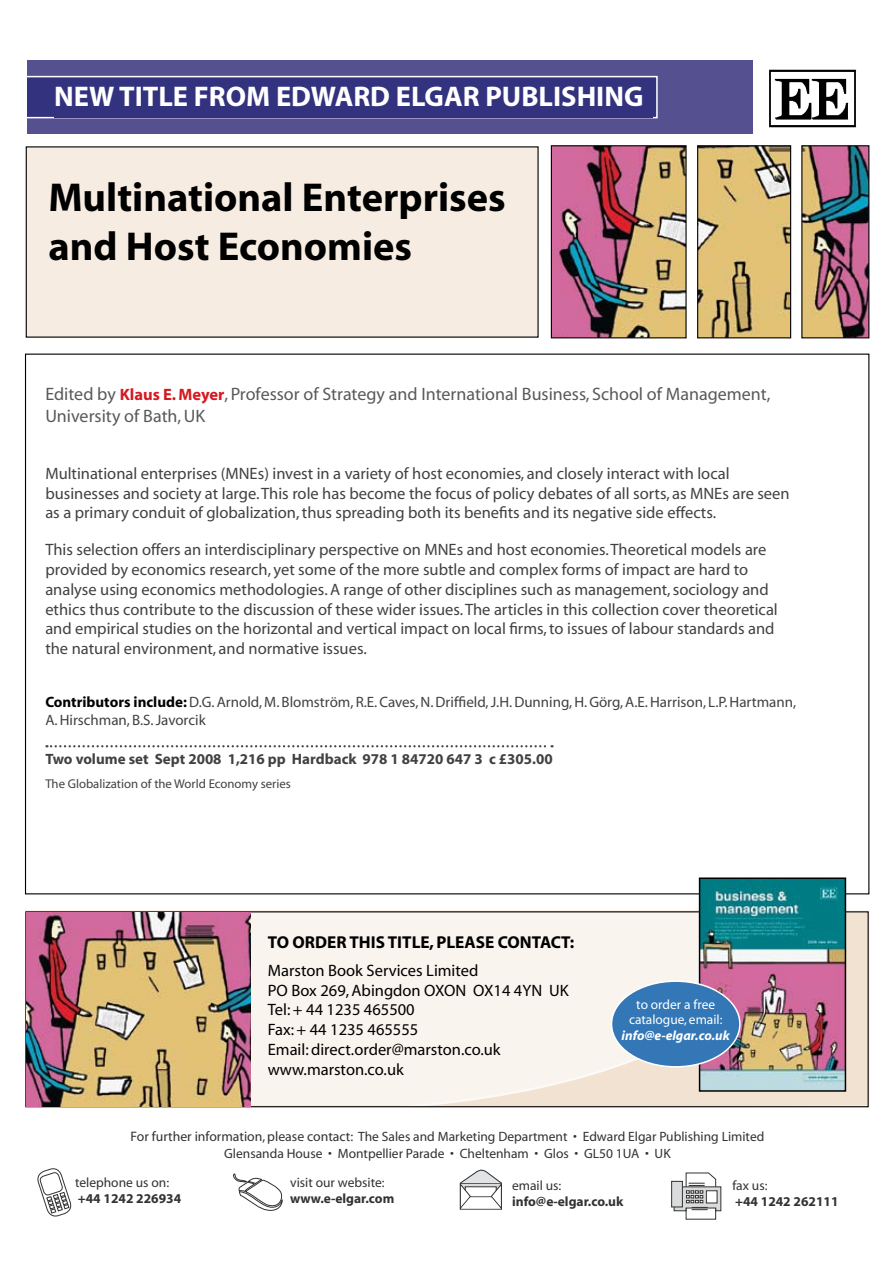
<style>
.page{position:relative;width:893px;height:1263px;background:#fff}
.page>*{position:absolute;margin:0;border:0;box-sizing:border-box;transform-origin:0 0}
.t1{font:700 40.5px/48.6px "Myriad";color:#000}
.t2{font:700 28.5px "Myriad";color:#fff}
.t3{font:18px/21.6px "Myriad";color:#58595b}
.t4{font:700 17.25px "Myriad";color:#000}
.t5{font:16.5px/19.8px "Myriad";color:#414142}
.t6{font:16.5px/19.8px "Myriad";color:#000}
.t7{font:15px/18px "Myriad";color:#414142}
.t8{font:700 15px "Myriad";color:#414142}
.t9{font:13.5px/16.5px "Myriad";color:#000;text-align:center}
.t10{font:700 13.5px "Myriad";color:#000}
.t11{font:13.5px/14.7px "Myriad";color:#fff;text-align:center}
.t12{font:italic 700 13.5px "Myriad";color:#fff}
.t13{font:12.75px "Myriad";color:#414142}
.s1{font-weight:700;font-size:16.5px;color:#d51920}
.s2{font-weight:700;color:#000}
.s3{font-size:13.8px}
</style>
<div class="page">
<div style="left:27px;top:60px;width:726px;height:74px;background:#55508f"></div>
<div style="left:26px;top:76px;width:632px;height:42px;background:#32327f;border:2px solid #fff"></div>
<div style="left:54px;top:85px;width:598px;height:32px;background:#32327f"></div>
<img style="left:769px;top:70px;width:87px;height:58px">
<div style="left:26px;top:147px;width:512px;height:190px;background:#f7ece2"></div>
<div style="left:25px;top:910px;width:845px;height:197px;background:#faf4ee"></div>
<svg style="left:380px;top:909px;width:490px;height:199px"></svg>
<div style="left:25px;top:911px;width:844px;height:196px;border:1px solid #000"></div>
<svg style="left:46px;top:745px;width:507px;height:2px"></svg>
<img style="left:702px;top:880px;width:141px;height:209px">
<div style="left:699px;top:877px;width:147px;height:215px;border:2px solid #000"></div>
<img style="left:550px;top:145px;width:320px;height:194px">
<img style="left:26px;top:913px;width:225px;height:193px">
<div style="left:611px;top:981px;width:129px;height:86px;background:#3377b6;border-radius:50%"></div>
<div style="left:611px;top:980px;width:130px;height:87px;border:2px solid #fff;border-radius:50%"></div>
<h2 class="t2" style="left:54px;top:82px;width:591px">NEW TITLE FROM EDWARD ELGAR PUBLISHING</h2>
<h1 class="t1" style="left:48px;top:174px;width:459px">Multinational Enterprises and Host Economies</h1>
<p class="t3" style="left:45px;top:384px;width:727px">Edited by <span class="s1">Klaus E. Meyer</span>, Professor of Strategy and International Business, School of Management,<br>University of Bath, UK</p>
<p class="t5" style="left:45px;top:464px;width:746px">Multinational enterprises (MNEs) invest in a variety of host economies, and closely interact with local businesses and society at large. This role has become the focus of policy debates of all sorts, as MNEs are seen as a primary conduit of globalization, thus spreading both its benefits and its negative side effects.</p>
<p class="t5" style="left:45px;top:540px;width:734px">This selection offers an interdisciplinary perspective on MNEs and host economies. Theoretical models are provided by economics research, yet some of the more subtle and complex forms of impact are hard to analyse using economics methodologies. A range of other disciplines such as management, sociology and ethics thus contribute to the discussion of these wider issues. The articles in this collection cover theoretical and empirical studies on the horizontal and vertical impact on local firms, to issues of labour standards and the natural environment, and normative issues.</p>
<p class="t7" style="left:45px;top:694px;width:752px"><span class="s2">Contributors include:</span> D.G. Arnold, M. Blomström, R.E. Caves, N. Driffield, J.H. Dunning, H. Görg, A.E. Harrison, L.P. Hartmann,<br>A. Hirschman, B.S. Javorcik</p>
<p class="t8" style="left:45px;top:752px;width:509px">Two volume set Sept 2008 1,216 pp Hardback 978 1 84720 647 3 c £305.00</p>
<p class="t13" style="left:45px;top:778px;width:247px">The Globalization of the World Economy series</p>
<p class="t4" style="left:268px;top:933px;width:308px">TO ORDER THIS TITLE, PLEASE CONTACT:</p>
<p class="t6" style="left:268px;top:961px;width:303px">Marston Book Services Limited<br>PO Box 269, Abingdon OXON OX14 4YN UK<br>Tel: + 44 1235 465500<br>Fax: + 44 1235 465555<br>Email: direct.order@marston.co.uk www.marston.co.uk</p>
<p class="t11" style="left:629px;top:998px;width:95px">to order a free catalogue, email:</p>
<p class="t12" style="left:621px;top:1028px;width:110px">info@e-elgar.co.uk</p>
<p class="t9" style="left:131px;top:1129px;width:635px"><span class="s3">For further information, please contact:</span> The Sales and Marketing Department • Edward Elgar Publishing Limited<br>Glensanda House • Montpellier Parade • Cheltenham • Glos • GL50 1UA • UK</p>
<p class="t9" style="left:290px;top:1174px;width:96px">visit our website:</p>
<p class="t10" style="left:290px;top:1191px;width:106px">www.e-elgar.com</p>
<p class="t9" style="left:75px;top:1174px;width:96px">telephone us on:</p>
<p class="t10" style="left:78px;top:1191px;width:105px">+44 1242 226934</p>
<p class="t9" style="left:732px;top:1177px;width:37px">fax us:</p>
<p class="t10" style="left:735px;top:1194px;width:105px">+44 1242 262111</p>
<p class="t9" style="left:512px;top:1177px;width:51px">email us:</p>
<p class="t10" style="left:512px;top:1194px;width:113px">info@e-elgar.co.uk</p>
</div>
